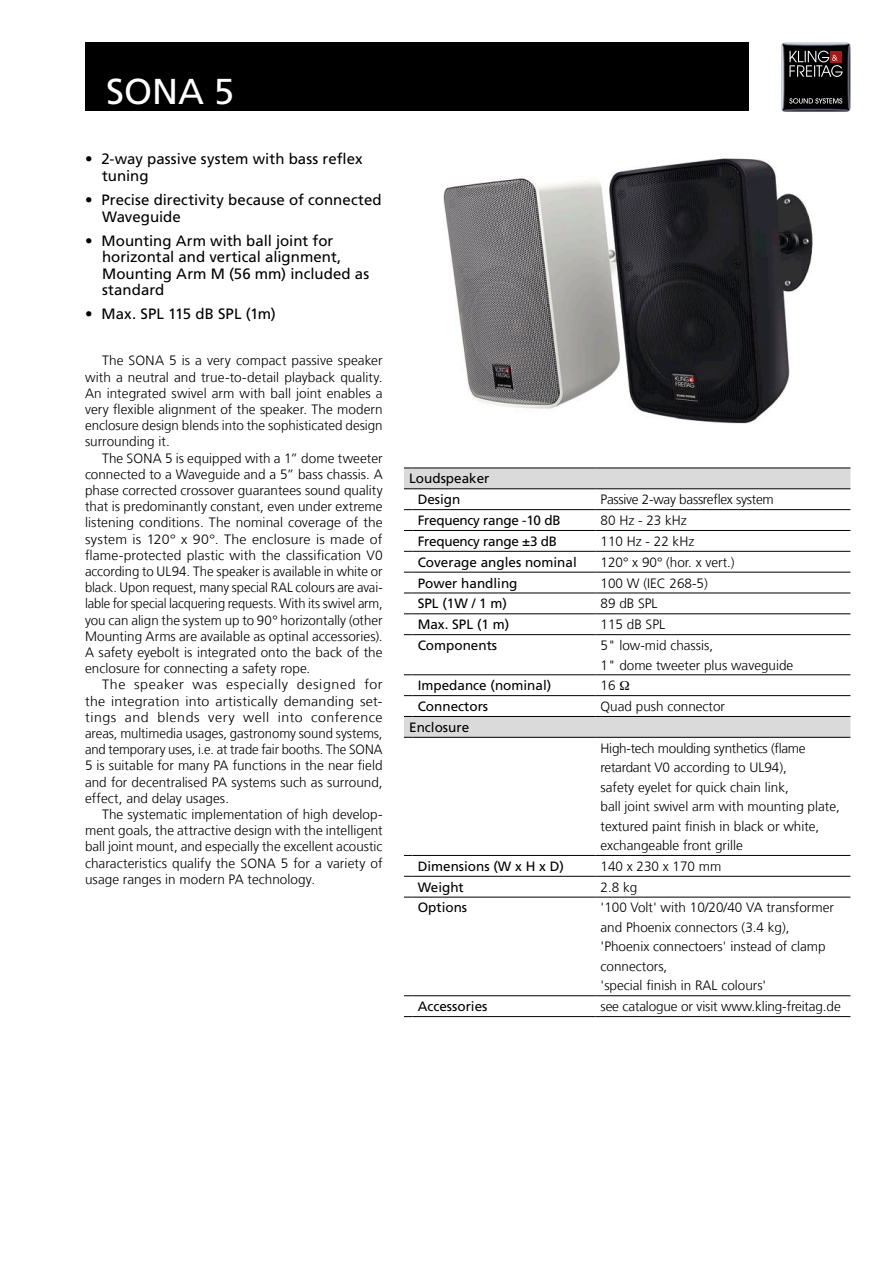
<style>
.page{position:relative;width:893px;height:1263px;background:#fff}
.page>*{position:absolute;margin:0;border:0;box-sizing:border-box;transform-origin:0 0}
.t1{font:36px "Frutiger LT Com";color:#fff}
.t2{font:15px/16.5px "Frutiger LT Com";color:#000}
.t3{font:300 13.5px/16.2px "Frutiger LT Com";color:#000;text-align:justify}
.t4{font:300 13.5px/16.2px "Frutiger LT Com";color:#000;text-align:justify;scale:1.05 1}
.t5{font:13.5px/20.9px "Frutiger LT Com";color:#000}
.t6{font:13.5px "Frutiger LT Com";letter-spacing:-.02em;color:#000}
.t7{font:300 13.5px "Frutiger LT Com";letter-spacing:-.02em;color:#000}
</style>
<div class="page">
<div style="left:85px;top:43px;width:663px;height:68px;background:#000"></div>
<svg style="left:404px;top:469px;width:446px;height:268px"></svg>
<hr style="left:412px;top:468px;width:183px;height:1px;background:#000">
<hr style="left:595px;top:468px;width:255px;height:1px;background:#000">
<hr style="left:412px;top:488px;width:183px;height:1px;background:#000">
<hr style="left:595px;top:488px;width:255px;height:1px;background:#000">
<hr style="left:412px;top:509px;width:183px;height:1px;background:#000">
<hr style="left:595px;top:509px;width:255px;height:1px;background:#000">
<hr style="left:412px;top:530px;width:183px;height:1px;background:#000">
<hr style="left:595px;top:530px;width:255px;height:1px;background:#000">
<hr style="left:412px;top:551px;width:183px;height:1px;background:#000">
<hr style="left:595px;top:551px;width:255px;height:1px;background:#000">
<hr style="left:412px;top:572px;width:183px;height:1px;background:#000">
<hr style="left:595px;top:572px;width:255px;height:1px;background:#000">
<hr style="left:412px;top:593px;width:183px;height:1px;background:#000">
<hr style="left:595px;top:593px;width:255px;height:1px;background:#000">
<hr style="left:412px;top:613px;width:183px;height:1px;background:#000">
<hr style="left:595px;top:613px;width:255px;height:1px;background:#000">
<hr style="left:412px;top:695px;width:183px;height:1px;background:#000">
<hr style="left:595px;top:695px;width:255px;height:1px;background:#000">
<hr style="left:412px;top:716px;width:183px;height:1px;background:#000">
<hr style="left:595px;top:716px;width:255px;height:1px;background:#000">
<hr style="left:412px;top:876px;width:183px;height:1px;background:#000">
<hr style="left:595px;top:876px;width:255px;height:1px;background:#000">
<hr style="left:412px;top:897px;width:183px;height:1px;background:#000">
<hr style="left:595px;top:897px;width:255px;height:1px;background:#000">
<hr style="left:412px;top:995px;width:183px;height:1px;background:#000">
<hr style="left:412px;top:1016px;width:183px;height:1px;background:#000">
<hr style="left:595px;top:995px;width:255px;height:1px;background:#000">
<hr style="left:595px;top:1016px;width:255px;height:1px;background:#000">
<hr style="left:412px;top:634px;width:183px;height:1px;background:#000">
<hr style="left:595px;top:634px;width:255px;height:1px;background:#000">
<hr style="left:412px;top:674px;width:183px;height:1px;background:#000">
<hr style="left:595px;top:674px;width:255px;height:1px;background:#000">
<hr style="left:412px;top:737px;width:183px;height:1px;background:#000">
<hr style="left:595px;top:737px;width:255px;height:1px;background:#000">
<hr style="left:412px;top:855px;width:183px;height:1px;background:#000">
<hr style="left:595px;top:855px;width:255px;height:1px;background:#000">
<img style="left:781px;top:43px;width:69px;height:69px">
<svg style="left:789px;top:51px;width:54px;height:26px"></svg>
<svg style="left:789px;top:98px;width:53px;height:6px"></svg>
<img style="left:443px;top:158px;width:370px;height:266px">
<svg style="left:620px;top:681px;width:9px;height:9px"></svg>
<h1 class="t1" style="left:106px;top:70px;width:130px">SONA 5</h1>
<p class="t2" style="left:102px;top:151px;width:262px;text-indent:-17px">• 2-way passive system with bass reflex tuning</p>
<p class="t2" style="left:102px;top:192px;width:281px;text-indent:-17px">• Precise directivity because of connected<br>Waveguide</p>
<p class="t2" style="left:102px;top:232px;width:269px;text-indent:-17px">• Mounting Arm with ball joint for horizontal and vertical alignment,<br>Mounting Arm M (56 mm) included as standard</p>
<p class="t2" style="left:85px;top:306px;width:192px">• Max. SPL 115 dB SPL (1m)</p>
<p class="t3" style="left:85px;top:353px;width:299px;text-indent:17px">The SONA 5 is a very compact passive speaker with a neutral and true-to-detail playback quality.<br>An integrated swivel arm with ball joint enables a very flexible alignment of the speaker. The modern enclosure design blends into the sophisticated design surrounding it.</p>
<p class="t3" style="left:85px;top:450px;width:299px;text-indent:17px">The SONA 5 is equipped with a 1” dome tweeter connected to a Waveguide and a 5” bass chassis. A phase corrected crossover guarantees sound quality that is predominantly constant, even under extreme listening conditions. The nominal coverage of the system is 120° x 90°. The enclosure is made of flame-protected plastic with the classification V0 according to UL94. The speaker is available in white or black. Upon request, many special RAL colours are avai&shy;lable for special lacquering requests. With its swivel arm, you can align the system up to 90° horizontally (other Mounting Arms are available as optinal accessories).<br>A safety eyebolt is integrated onto the back of the enclosure for connecting a safety rope.</p>
<p class="t4" style="left:85px;top:677px;width:285px;text-indent:17px">The speaker was especially designed for the integration into artistically demanding set&shy;tings and blends very well into conference areas, multimedia usages, gastronomy sound systems, and temporary uses, i.e. at trade fair booths. The SONA 5 is suitable for many PA functions in the near field and for decentralised PA systems such as surround, effect, and delay usages.</p>
<p class="t3" style="left:85px;top:806px;width:299px;text-indent:17px">The systematic implementation of high develop&shy;ment goals, the attractive design with the intelligent ball joint mount, and especially the excellent acoustic characteristics qualify the SONA 5 for a variety of usage ranges in modern PA technology.</p>
<p class="t5" style="left:418px;top:468px;width:73px;text-indent:-9px">Loudspeaker<br>Design</p>
<p class="t7" style="left:601px;top:492px;width:175px">Passive 2-way bassreflex system</p>
<p class="t6" style="left:418px;top:512px;width:144px">Frequency range -10 dB</p>
<p class="t3" style="left:601px;top:512px;width:88px">80 Hz - 23 kHz</p>
<p class="t6" style="left:418px;top:533px;width:141px">Frequency range ±3 dB</p>
<p class="t3" style="left:601px;top:533px;width:95px">110 Hz - 22 kHz</p>
<p class="t5" style="left:418px;top:552px;width:161px">Coverage angles nominal</p>
<p class="t3" style="left:601px;top:554px;width:136px">120° x 90° (hor. x vert.)</p>
<p class="t5" style="left:418px;top:572px;width:101px">Power handling</p>
<p class="t3" style="left:601px;top:575px;width:109px">100 W (IEC 268-5)</p>
<p class="t5" style="left:418px;top:593px;width:91px">SPL (1W / 1 m)</p>
<p class="t3" style="left:601px;top:596px;width:59px">89 dB SPL</p>
<p class="t5" style="left:418px;top:614px;width:93px">Max. SPL (1 m)</p>
<p class="t3" style="left:601px;top:616px;width:66px">115 dB SPL</p>
<p class="t5" style="left:418px;top:635px;width:81px">Components</p>
<p class="t3" style="left:601px;top:636px;width:194px;line-height:19.5px">5" low-mid chassis,<br>1" dome tweeter plus waveguide</p>
<p class="t5" style="left:418px;top:675px;width:135px">Impedance (nominal)</p>
<p class="t3" style="left:601px;top:677px;width:17px">16</p>
<p class="t5" style="left:418px;top:696px;width:72px">Connectors</p>
<p class="t3" style="left:601px;top:698px;width:126px">Quad push connector</p>
<p class="t5" style="left:409px;top:717px;width:62px">Enclosure</p>
<p class="t3" style="left:601px;top:738px;width:241px;line-height:19.5px;text-align:left">High-tech moulding synthetics (flame retardant V0 according to UL94),<br>safety eyelet for quick chain link,<br>ball joint swivel arm with mounting plate, textured paint finish in black or white, exchangeable front grille</p>
<p class="t5" style="left:418px;top:856px;width:148px">Dimensions (W x H x D)</p>
<p class="t3" style="left:601px;top:858px;width:122px">140 x 230 x 170 mm</p>
<p class="t5" style="left:418px;top:876px;width:48px">Weight</p>
<p class="t3" style="left:601px;top:879px;width:38px">2.8 kg</p>
<p class="t5" style="left:418px;top:897px;width:51px">Options</p>
<p class="t3" style="left:601px;top:898px;width:235px;line-height:19.5px;text-align:left">'100 Volt' with 10/20/40 VA transformer and Phoenix connectors (3.4 kg), 'Phoenix connectoers' instead of clamp connectors,<br>'special finish in RAL colours'</p>
<p class="t5" style="left:418px;top:996px;width:71px">Accessories</p>
<p class="t3" style="left:601px;top:998px;width:242px">see catalogue or visit www.kling-freitag.de</p>
</div>
